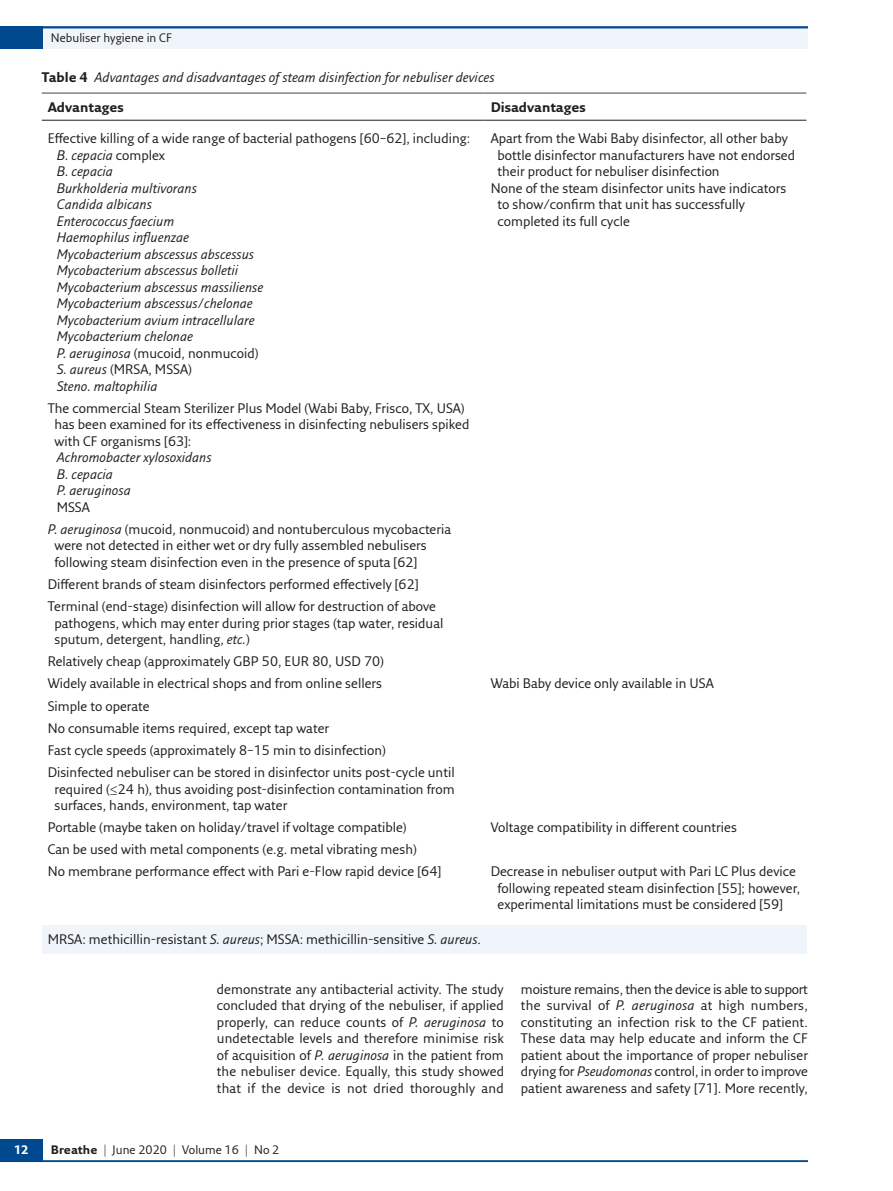
<style>
.page{position:relative;width:893px;height:1191px;background:#fff}
.page>*{position:absolute;margin:0;border:0;box-sizing:border-box;transform-origin:0 0}
.t1{font:13.5px/16.5px "Fresco Sans Pro";color:#231f20}
.t2{font:italic 13.5px/16.5px "Fresco Sans Pro";color:#231f20}
.t3{font:700 13.5px "Fresco Sans Pro";color:#231f20}
.t4{font:12px "Fresco Sans Pro";color:#231f20}
.t5{font:700 12px "Fresco Sans Pro";color:#fff}
.s1{font-weight:700;font-style:normal}
.s2{font-style:normal}
.s3{font-style:italic}
.s4{font-weight:700}
</style>
<div class="page">
<hr style="left:0;top:1160px;width:808px;height:2px;background:#01498e">
<div style="left:0;top:1138px;width:43px;height:23px;background:#01498e"></div>
<div style="left:0;top:26px;width:808px;height:23px;background:#eff5fb"></div>
<hr style="left:0;top:26px;width:808px;height:2px;background:#01498e">
<div style="left:0;top:26px;width:43px;height:23px;background:#01498e"></div>
<div style="left:42px;top:925px;width:764px;height:28px;background:#eff5fb"></div>
<hr style="left:42px;top:92px;width:443px;height:2px;background:#57585a">
<hr style="left:485px;top:92px;width:321px;height:2px;background:#57585a">
<hr style="left:42px;top:120px;width:443px;height:1px;background:#231f20">
<hr style="left:485px;top:120px;width:321px;height:1px;background:#231f20">
<p class="t4" style="left:51px;top:30px;width:123px">Nebuliser hygiene in CF</p>
<p class="t2" style="left:48px;top:63px;width:448px;line-height:29.2px;text-indent:-6px"><span class="s1">Table 4</span> Advantages and disadvantages of steam disinfection for nebuliser devices<br><span class="s1">Advantages</span></p>
<p class="t3" style="left:491px;top:98px;width:97px">Disadvantages</p>
<p class="t2" style="left:57px;top:130px;width:415px;text-indent:-9px"><span class="s2">Effective killing of a wide range of bacterial pathogens [60–62], including:<br></span>B. cepacia <span class="s2">complex<br></span>B. cepacia<br>Burkholderia multivorans<br>Candida albicans<br>Enterococcus faecium<br>Haemophilus influenzae<br>Mycobacterium abscessus abscessus<br>Mycobacterium abscessus bolletii<br>Mycobacterium abscessus massiliense<br>Mycobacterium abscessus/chelonae<br>Mycobacterium avium intracellulare<br>Mycobacterium chelonae<br>P. aeruginosa <span class="s2">(mucoid, nonmucoid)<br></span>S. aureus <span class="s2">(MRSA, MSSA)<br></span>Steno. maltophilia</p>
<p class="t1" style="left:491px;top:130px;width:298px">Apart from the Wabi Baby disinfector, all other baby</p>
<p class="t1" style="left:497px;top:146px;width:299px">bottle disinfector manufacturers have not endorsed</p>
<p class="t1" style="left:497px;top:163px;width:224px">their product for nebuliser disinfection</p>
<p class="t1" style="left:491px;top:179px;width:297px">None of the steam disinfector units have indicators</p>
<p class="t1" style="left:497px;top:196px;width:249px">to show/confirm that unit has successfully</p>
<p class="t1" style="left:497px;top:212px;width:134px">completed its full cycle</p>
<p class="t1" style="left:54px;top:399px;width:416px;text-indent:-7px">The commercial Steam Sterilizer Plus Model (Wabi Baby, Frisco, TX, USA) has been examined for its effectiveness in disinfecting nebulisers spiked with CF organisms [63]:</p>
<p class="t2" style="left:57px;top:449px;width:156px">Achromobacter xylosoxidans<br>B. cepacia<br>P. aeruginosa</p>
<p class="t1" style="left:48px;top:495px;width:405px;line-height:22.2px;text-indent:9px">MSSA<br><span class="s3">P. aeruginosa</span> (mucoid, nonmucoid) and nontuberculous mycobacteria</p>
<p class="t1" style="left:54px;top:537px;width:374px">were not detected in either wet or dry fully assembled nebulisers following steam disinfection even in the presence of sputa [62]</p>
<p class="t1" style="left:48px;top:573px;width:390px;line-height:22.2px">Different brands of steam disinfectors performed effectively [62]<br>Terminal (end-stage) disinfection will allow for destruction of above</p>
<p class="t1" style="left:54px;top:614px;width:390px">pathogens, which may enter during prior stages (tap water, residual sputum, detergent, handling, <span class="s3">etc.</span>)</p>
<p class="t1" style="left:48px;top:650px;width:338px;line-height:22.2px">Relatively cheap (approximately GBP 50, EUR 80, USD 70)<br>Widely available in electrical shops and from online sellers</p>
<p class="t1" style="left:491px;top:675px;width:224px">Wabi Baby device only available in USA</p>
<p class="t1" style="left:48px;top:694px;width:408px;line-height:22.2px">Simple to operate<br>No consumable items required, except tap water<br>Fast cycle speeds (approximately 8–15 min to disinfection)<br>Disinfected nebuliser can be stored in disinfector units post-cycle until</p>
<p class="t1" style="left:54px;top:780px;width:402px">required (≤24 h), thus avoiding post-disinfection contamination from surfaces, hands, environment, tap water</p>
<p class="t1" style="left:48px;top:818px;width:360px">Portable (maybe taken on holiday/travel if voltage compatible)</p>
<p class="t1" style="left:491px;top:818px;width:248px">Voltage compatibility in different countries</p>
<p class="t1" style="left:48px;top:838px;width:395px;line-height:22.2px">Can be used with metal components (e.g. metal vibrating mesh)<br>No membrane performance effect with Pari e-Flow rapid device [64]</p>
<p class="t1" style="left:497px;top:863px;width:304px;text-indent:-7px">Decrease in nebuliser output with Pari LC Plus device following repeated steam disinfection [55]; however, experimental limitations must be considered [59]</p>
<p class="t1" style="left:48px;top:931px;width:435px">MRSA: methicillin-resistant <span class="s3">S. aureus</span>; MSSA: methicillin-sensitive <span class="s3">S. aureus</span>.</p>
<p class="t1" style="left:217px;top:980px;width:289px;text-align:justify">demonstrate any antibacterial activity. The study concluded that drying of the nebuliser, if applied properly, can reduce counts of <span class="s3">P. aeruginosa</span> to undetectable levels and therefore minimise risk of acquisition of <span class="s3">P. aeruginosa</span> in the patient from the nebuliser device. Equally, this study showed that if the device is not dried thoroughly and</p>
<p class="t1" style="left:521px;top:980px;width:289px;text-align:justify">moisture remains, then the device is able to support the survival of <span class="s3">P. aeruginosa</span> at high numbers, constituting an infection risk to the CF patient.<br>These data may help educate and inform the CF patient about the importance of proper nebuliser drying for <span class="s3">Pseudomonas</span> control, in order to improve patient awareness and safety [71]. More recently,</p>
<p class="t5" style="left:14px;top:1142px;width:16px">12</p>
<p class="t4" style="left:51px;top:1142px;width:230px"><span class="s4">Breathe</span> | June 2020 | Volume 16 | No 2</p>
</div>
